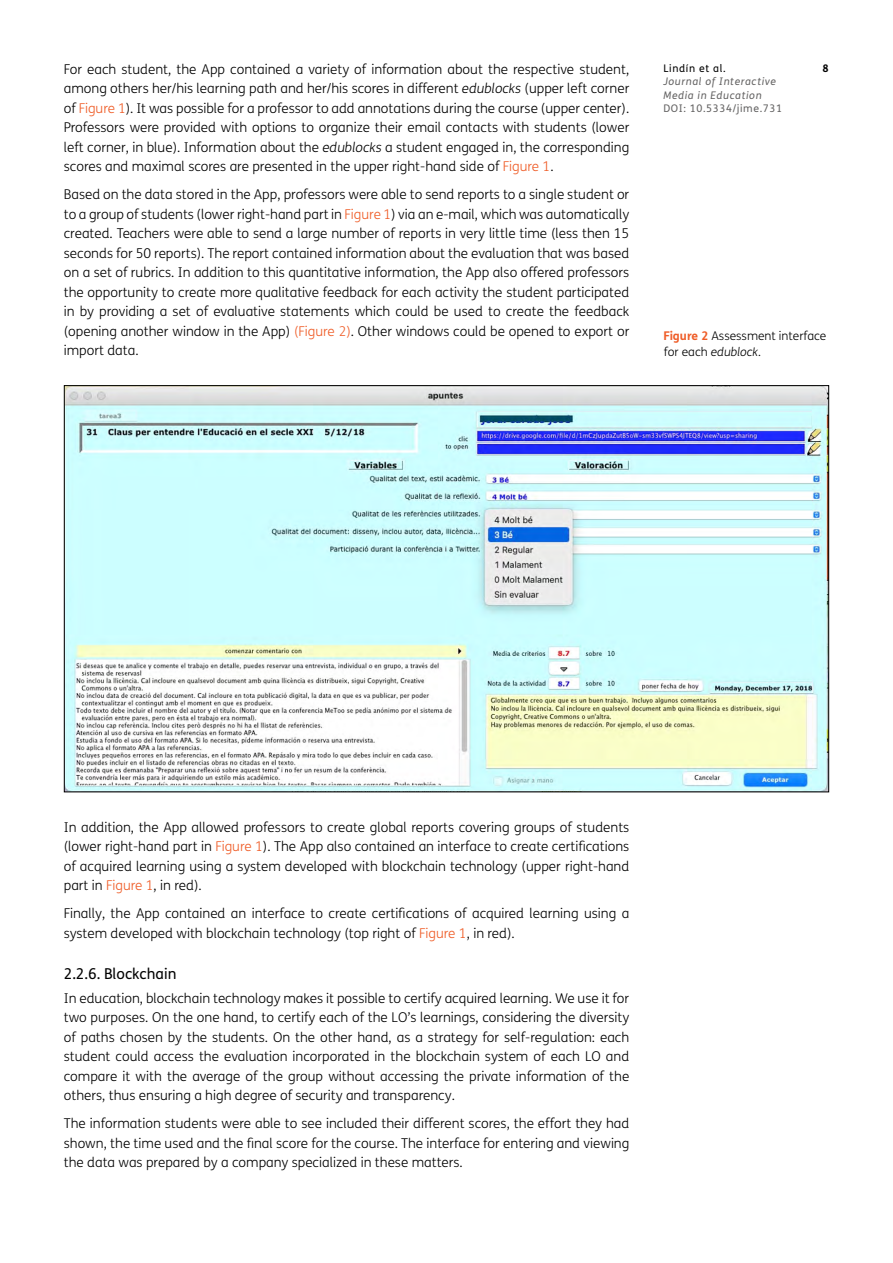
<style>
.page{position:relative;width:893px;height:1263px;background:#fff}
.page>*{position:absolute;margin:0;border:0;box-sizing:border-box;transform-origin:0 0}
.t1{font:15px "FS Me";color:#000}
.Body_Copy{font:300 13.5px/19.5px "FS Me";color:#000;text-align:justify}
.Figure_copy{font:300 12px/16.5px "FS Me";color:#000}
.t2{font:italic 10.5px/13.5px "FS Me";letter-spacing:.06em;color:#646363}
.t3{font:10.5px "FS Me";letter-spacing:.06em;color:#646363}
.t4{font:10.5px "FS Me";letter-spacing:.06em;color:#000}
.t5{font:700 10.5px "FS Me";color:#000}
.s1{font-style:italic}
.s2{color:#ef5d28}
.s3{font-weight:700;color:#ef5d28}
</style>
<div class="page">
<img style="left:66px;top:387px;width:761px;height:403px">
<p class="Body_Copy" style="left:64px;top:60px;width:567px">For each student, the App contained a variety of information about the respective student, among others her/his learning path and her/his scores in different <span class="s1">edublocks</span> (upper left corner of <span class="s2">Figure 1</span>). It was possible for a professor to add annotations during the course (upper center).<br>Professors were provided with options to organize their email contacts with students (lower left corner, in blue). Information about the <span class="s1">edublocks</span> a student engaged in, the corresponding scores and maximal scores are presented in the upper right-hand side of <span class="s2">Figure 1</span>.</p>
<p class="Body_Copy" style="left:64px;top:185px;width:567px">Based on the data stored in the App, professors were able to send reports to a single student or to a group of students (lower right-hand part in <span class="s2">Figure 1</span>) via an e-mail, which was automatically created. Teachers were able to send a large number of reports in very little time (less then 15 seconds for 50 reports). The report contained information about the evaluation that was based on a set of rubrics. In addition to this quantitative information, the App also offered professors the opportunity to create more qualitative feedback for each activity the student participated in by providing a set of evaluative statements which could be used to create the feedback (opening another window in the App) <span class="s2">(Figure 2)</span>. Other windows could be opened to export or import data.</p>
<p class="t4" style="left:663px;top:62px;width:64px">Lindín et al.</p>
<p class="t5" style="left:822px;top:61px;width:8px">8</p>
<p class="t2" style="left:663px;top:75px;width:114px">Journal of Interactive<br>Media in Education</p>
<p class="t3" style="left:663px;top:102px;width:120px">DOI: 10.5334/jime.731</p>
<p class="Figure_copy" style="left:663px;top:328px;width:165px"><span class="s3">Figure 2</span> Assessment interface for each <span class="s1">edublock</span>.</p>
<p class="Body_Copy" style="left:64px;top:818px;width:567px">In addition, the App allowed professors to create global reports covering groups of students (lower right-hand part in <span class="s2">Figure 1</span>). The App also contained an interface to create certifications of acquired learning using a system developed with blockchain technology (upper right-hand part in <span class="s2">Figure 1</span>, in red).</p>
<p class="Body_Copy" style="left:64px;top:904px;width:567px">Finally, the App contained an interface to create certifications of acquired learning using a system developed with blockchain technology (top right of <span class="s2">Figure 1</span>, in red).</p>
<h3 class="t1" style="left:64px;top:965px;width:114px">2.2.6. Blockchain</h3>
<p class="Body_Copy" style="left:64px;top:988px;width:567px">In education, blockchain technology makes it possible to certify acquired learning. We use it for two purposes. On the one hand, to certify each of the LO’s learnings, considering the diversity of paths chosen by the students. On the other hand, as a strategy for self-regulation: each student could access the evaluation incorporated in the blockchain system of each LO and compare it with the average of the group without accessing the private information of the others, thus ensuring a high degree of security and transparency.</p>
<p class="Body_Copy" style="left:64px;top:1114px;width:567px">The information students were able to see included their different scores, the effort they had shown, the time used and the final score for the course. The interface for entering and viewing the data was prepared by a company specialized in these matters.</p>
</div>
